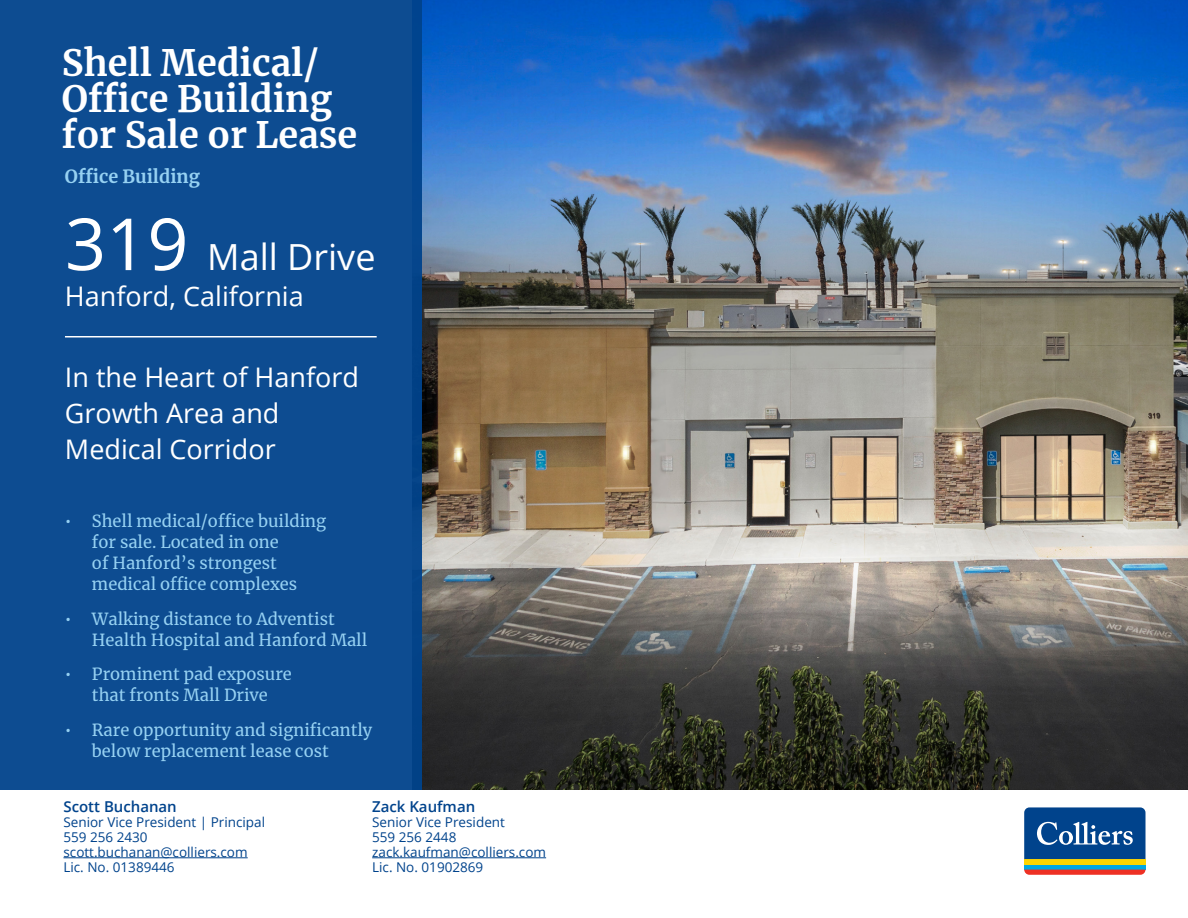
<style>
.page{position:relative;width:1188px;height:918px;background:#fff}
.page>*{position:absolute;margin:0;border:0;box-sizing:border-box;transform-origin:0 0}
.t1{font:700 36px/36px "Merriweather";color:#fff}
.t2{font:36px "Open Sans";color:#fff}
.t3{font:27px/36px "Open Sans";color:#fff}
.t4{font:700 18px "Merriweather";color:#96d1f2}
.t5{font:16.5px/21px "Merriweather";color:#96d1f2}
.t6{font:600 15px "Open Sans";color:#00438c}
.t7{font:13.5px/15px "Open Sans";color:#00438c}
.s1{font-size:72px}
</style>
<div class="page">
<img style="left:421px;top:0;width:767px;height:789px">
<div style="left:0;top:0;width:421px;height:789px;background:#0d4c91"></div>
<hr style="left:65px;top:336px;width:312px;height:2px;background:#fff">
<div style="left:1024px;top:864px;width:122px;height:6px;background:#00a8e4"></div>
<div style="left:1024px;top:859px;width:122px;height:5px;background:#ffd600"></div>
<svg style="left:1024px;top:870px;width:122px;height:5px"></svg>
<svg style="left:1024px;top:807px;width:122px;height:52px;background:#1f5999"></svg>
<hr style="left:63px;top:857px;width:185px;height:1px;background:#00438c">
<hr style="left:372px;top:857px;width:174px;height:1px;background:#00438c">
<h1 class="t1" style="left:62px;top:44px;width:297px">Shell Medical/<br>Office Building for Sale or Lease</h1>
<p class="t4" style="left:65px;top:164px;width:137px">Office Building</p>
<h1 class="t2" style="left:65px;top:232px;width:312px"><span class="s1">319</span> Mall Drive</h1>
<h2 class="t3" style="left:65px;top:278px;width:240px">Hanford, California</h2>
<h2 class="t3" style="left:65px;top:358px;width:296px">In the Heart of Hanford<br>Growth Area and<br>Medical Corridor</h2>
<p class="t5" style="left:92px;top:510px;width:236px;text-indent:-27px">• Shell medical/office building for sale. Located in one<br>of Hanford’s strongest medical office complexes</p>
<p class="t5" style="left:92px;top:608px;width:277px;text-indent:-27px">• Walking distance to Adventist<br>Health Hospital and Hanford Mall</p>
<p class="t5" style="left:65px;top:663px;width:228px;text-align:center">• Prominent pad exposure that fronts Mall Drive</p>
<p class="t5" style="left:92px;top:719px;width:282px;text-indent:-27px">• Rare opportunity and significantly below replacement lease cost</p>
<p class="t6" style="left:63px;top:796px;width:115px">Scott Buchanan</p>
<p class="t7" style="left:63px;top:814px;width:203px">Senior Vice President | Principal<br>559 256 2430 scott.buchanan@colliers.com<br>Lic. No. 01389446</p>
<p class="t6" style="left:372px;top:796px;width:105px">Zack Kaufman</p>
<p class="t7" style="left:372px;top:814px;width:175px">Senior Vice President<br>559 256 2448 zack.kaufman@colliers.com<br>Lic. No. 01902869</p>
</div>
